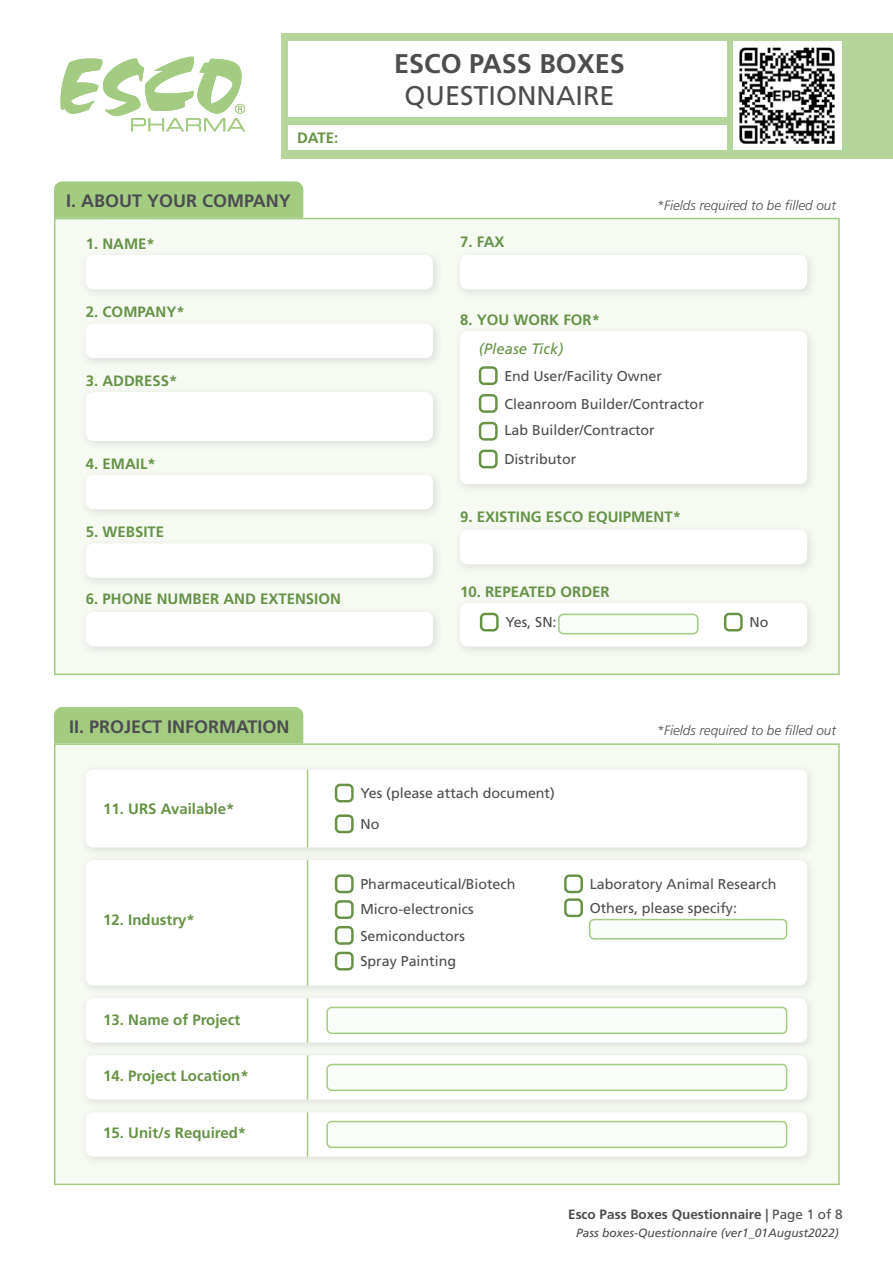
<style>
.page{position:relative;width:893px;height:1263px;background:#fff}
.page>*{position:absolute;margin:0;border:0;box-sizing:border-box;transform-origin:0 0}
.QUESTIONNAIRE_NAME{font:700 27px "Frutiger LT Std";color:#4d4d4f}
.QUESTIONNAIRE_NAME-2{font:27px "Frutiger LT Std";color:#4d4d4f}
.SECTION_TITLE_FINAL{font:700 18px "Frutiger LT Std";color:#4d4d4f}
.t1{font:700 15px "Frutiger LT Std";color:#679246}
.t2{font:italic 15px "Frutiger LT Std";color:#679246}
.t3{font:14.25px "Frutiger LT Std";color:#4d4d4f}
.ASTERISK{font:italic 300 13.5px "Frutiger LT Std";color:#4d4d4f}
.t4{font:700 13.5px "Frutiger LT Std";color:#4d4c4f}
.t5{font:italic 12px "Frutiger LT Std";color:#4d4c4f}
.s1{font-weight:400}
</style>
<div class="page">
<svg style="left:61px;top:57px;width:184px;height:74px"></svg>
<div style="left:281px;top:33px;width:612px;height:125px;background:#b5d69a"></div>
<div style="left:289px;top:42px;width:438px;height:75px;background:#fff"></div>
<div style="left:54px;top:181px;width:249px;height:37px;background:#a3cc81"></div>
<div style="left:54px;top:707px;width:249px;height:36px;background:#a3cc81"></div>
<div style="left:54px;top:218px;width:786px;height:457px;background:#f6faf3;border:2px solid #a3cc81"></div>
<div style="left:54px;top:743px;width:786px;height:442px;background:#f6faf3;border:2px solid #a3cc81"></div>
<div style="left:79px;top:249px;width:364px;height:51px;background:#f1f5ef"></div>
<div style="left:86px;top:255px;width:347px;height:34px;background:#fff;border-radius:8px"></div>
<div style="left:79px;top:469px;width:364px;height:51px;background:#f2f5ef"></div>
<div style="left:86px;top:475px;width:347px;height:34px;background:#fff;border-radius:8px"></div>
<div style="left:79px;top:318px;width:364px;height:50px;background:#4d4d4f;opacity:.15"></div>
<div style="left:86px;top:324px;width:347px;height:34px;background:#fff;border-radius:8px"></div>
<div style="left:79px;top:537px;width:364px;height:51px;background:#4d4d4f;opacity:.15"></div>
<div style="left:86px;top:543px;width:347px;height:35px;background:#fff;border-radius:8px"></div>
<div style="left:79px;top:386px;width:364px;height:66px;background:#f2f5ef"></div>
<div style="left:86px;top:392px;width:347px;height:49px;background:#fff;border-radius:8px"></div>
<div style="left:79px;top:606px;width:364px;height:51px;background:#f1f5ef"></div>
<div style="left:86px;top:612px;width:347px;height:34px;background:#fff;border-radius:8px"></div>
<div style="left:454px;top:249px;width:363px;height:51px;background:#f1f5ee"></div>
<div style="left:460px;top:255px;width:347px;height:34px;background:#fff;border-radius:8px"></div>
<div style="left:454px;top:524px;width:363px;height:51px;background:#f2f5ef"></div>
<div style="left:460px;top:530px;width:347px;height:34px;background:#fff;border-radius:8px"></div>
<div style="left:454px;top:597px;width:363px;height:60px;background:#f1f5ef"></div>
<div style="left:460px;top:603px;width:347px;height:43px;background:#fff;border-radius:8px"></div>
<div style="left:480px;top:613px;width:19px;height:18px;border:2px solid #679246;border-radius:4px"></div>
<div style="left:724px;top:613px;width:19px;height:18px;border:2px solid #679246;border-radius:4px"></div>
<div style="left:454px;top:325px;width:363px;height:170px;background:#f1f5ee"></div>
<div style="left:460px;top:331px;width:347px;height:153px;background:#fff;border-radius:8px"></div>
<div style="left:479px;top:366px;width:19px;height:19px;border:2px solid #679246;border-radius:4px"></div>
<div style="left:479px;top:394px;width:19px;height:19px;border:2px solid #679246;border-radius:4px"></div>
<div style="left:479px;top:422px;width:19px;height:19px;border:2px solid #679246;border-radius:4px"></div>
<div style="left:479px;top:450px;width:19px;height:18px;border:2px solid #679246;border-radius:4px"></div>
<div style="left:79px;top:763px;width:738px;height:95px;background:#4d4d4f;opacity:.15"></div>
<div style="left:86px;top:769px;width:721px;height:78px;background:#fff;border-radius:8px"></div>
<div style="left:335px;top:784px;width:19px;height:18px;border:2px solid #679246;border-radius:4px"></div>
<div style="left:335px;top:814px;width:19px;height:19px;border:2px solid #679246;border-radius:4px"></div>
<hr style="left:307px;top:769px;width:1px;height:78px;background:#a3cc81">
<div style="left:79px;top:854px;width:738px;height:142px;background:#4d4d4f;opacity:.15"></div>
<div style="left:86px;top:860px;width:721px;height:125px;background:#fff;border-radius:8px"></div>
<div style="left:335px;top:874px;width:19px;height:19px;border:2px solid #679246;border-radius:4px"></div>
<div style="left:564px;top:874px;width:19px;height:19px;border:2px solid #679246;border-radius:4px"></div>
<div style="left:335px;top:926px;width:19px;height:19px;border:2px solid #679246;border-radius:4px"></div>
<div style="left:564px;top:898px;width:19px;height:19px;border:2px solid #679246;border-radius:4px"></div>
<div style="left:335px;top:900px;width:19px;height:19px;border:2px solid #679246;border-radius:4px"></div>
<div style="left:335px;top:952px;width:19px;height:18px;border:2px solid #679246;border-radius:4px"></div>
<hr style="left:307px;top:860px;width:1px;height:125px;background:#a3cc81">
<div style="left:590px;top:919px;width:197px;height:20px;background:#f9fcf8;border-radius:4px"></div>
<div style="left:589px;top:919px;width:198px;height:20px;border:2px solid #a3cc81;border-radius:4px"></div>
<div style="left:79px;top:992px;width:738px;height:61px;background:#f1f4ee"></div>
<div style="left:86px;top:998px;width:721px;height:44px;background:#fff;border-radius:8px"></div>
<hr style="left:307px;top:998px;width:1px;height:44px;background:#a3cc81">
<div style="left:327px;top:1007px;width:460px;height:26px;background:#f9fcf8;border-radius:4px"></div>
<div style="left:326px;top:1007px;width:461px;height:27px;border:2px solid #a3cc81;border-radius:4px"></div>
<div style="left:79px;top:1049px;width:738px;height:61px;background:#f1f5ee"></div>
<div style="left:86px;top:1055px;width:721px;height:44px;background:#fff;border-radius:8px"></div>
<hr style="left:307px;top:1055px;width:1px;height:44px;background:#a3cc81">
<div style="left:327px;top:1064px;width:460px;height:26px;background:#f9fcf8;border-radius:4px"></div>
<div style="left:326px;top:1064px;width:461px;height:27px;border:2px solid #a3cc81;border-radius:4px"></div>
<div style="left:79px;top:1106px;width:738px;height:61px;background:#4d4d4f;opacity:.15"></div>
<div style="left:86px;top:1112px;width:721px;height:45px;background:#fff;border-radius:8px"></div>
<hr style="left:307px;top:1112px;width:1px;height:45px;background:#a3cc81">
<div style="left:327px;top:1121px;width:460px;height:26px;background:#f9fcf8;border-radius:4px"></div>
<div style="left:326px;top:1121px;width:461px;height:27px;border:2px solid #a3cc81;border-radius:4px"></div>
<div style="left:559px;top:614px;width:139px;height:20px;background:#f9fcf8;border-radius:4px"></div>
<div style="left:558px;top:614px;width:140px;height:20px;border:2px solid #a3cc81;border-radius:4px"></div>
<div style="left:733px;top:42px;width:108px;height:108px;background:#fff"></div>
<img style="left:739px;top:47px;width:96px;height:97px">
<div style="left:289px;top:125px;width:438px;height:25px;background:#fff"></div>
<p class="t1" style="left:297px;top:129px;width:43px">DATE:</p>
<p class="SECTION_TITLE_FINAL" style="left:66px;top:191px;width:226px">I. ABOUT YOUR COMPANY</p>
<p class="t1" style="left:86px;top:235px;width:71px">1. NAME*</p>
<p class="t1" style="left:86px;top:303px;width:100px">2. COMPANY*</p>
<p class="t1" style="left:86px;top:372px;width:93px">3. ADDRESS*</p>
<p class="t1" style="left:86px;top:454px;width:72px">4. EMAIL*</p>
<p class="t1" style="left:86px;top:523px;width:80px">5. WEBSITE</p>
<p class="t1" style="left:86px;top:590px;width:257px">6. PHONE NUMBER AND EXTENSION</p>
<p class="QUESTIONNAIRE_NAME" style="left:394px;top:48px;width:232px">ESCO PASS BOXES</p>
<p class="QUESTIONNAIRE_NAME-2" style="left:405px;top:80px;width:212px">QUESTIONNAIRE</p>
<p class="t1" style="left:460px;top:233px;width:46px">7. FAX</p>
<p class="ASTERISK" style="left:657px;top:197px;width:181px">*Fields required to be filled out</p>
<p class="t1" style="left:460px;top:311px;width:142px">8. YOU WORK FOR*</p>
<p class="t2" style="left:479px;top:340px;width:86px">(Please Tick)</p>
<p class="t3" style="left:504px;top:367px;width:159px">End User/Facility Owner</p>
<p class="t3" style="left:504px;top:395px;width:201px">Cleanroom Builder/Contractor</p>
<p class="t3" style="left:504px;top:422px;width:152px">Lab Builder/Contractor</p>
<p class="t3" style="left:504px;top:450px;width:74px">Distributor</p>
<p class="t1" style="left:460px;top:508px;width:222px">9. EXISTING ESCO EQUIPMENT*</p>
<p class="t1" style="left:460px;top:583px;width:151px">10. REPEATED ORDER</p>
<p class="t3" style="left:505px;top:614px;width:53px">Yes, SN:</p>
<p class="t3" style="left:749px;top:614px;width:20px">No</p>
<p class="SECTION_TITLE_FINAL" style="left:69px;top:716px;width:222px">II. PROJECT INFORMATION</p>
<p class="t1" style="left:103px;top:800px;width:133px">11. URS Available*</p>
<p class="t1" style="left:103px;top:911px;width:93px">12. Industry*</p>
<p class="t1" style="left:103px;top:1011px;width:139px">13. Name of Project</p>
<p class="t1" style="left:103px;top:1067px;width:147px">14. Project Location*</p>
<p class="t1" style="left:103px;top:1124px;width:145px">15. Unit/s Required*</p>
<p class="t3" style="left:360px;top:785px;width:196px">Yes (please attach document)</p>
<p class="t3" style="left:360px;top:816px;width:20px">No</p>
<p class="ASTERISK" style="left:657px;top:723px;width:181px">*Fields required to be filled out</p>
<p class="t3" style="left:360px;top:876px;width:157px">Pharmaceutical/Biotech</p>
<p class="t3" style="left:590px;top:876px;width:188px">Laboratory Animal Research</p>
<p class="t3" style="left:360px;top:928px;width:106px">Semiconductors</p>
<p class="t3" style="left:360px;top:901px;width:115px">Micro-electronics</p>
<p class="t3" style="left:590px;top:899px;width:149px">Others, please specify:</p>
<p class="t3" style="left:360px;top:953px;width:97px">Spray Painting</p>
<p class="t4" style="left:568px;top:1206px;width:276px">Esco Pass Boxes Questionnaire | <span class="s1">Page 1 of 8</span></p>
<p class="t5" style="left:576px;top:1226px;width:264px">Pass boxes-Questionnaire (ver1_01August2022)</p>
</div>
